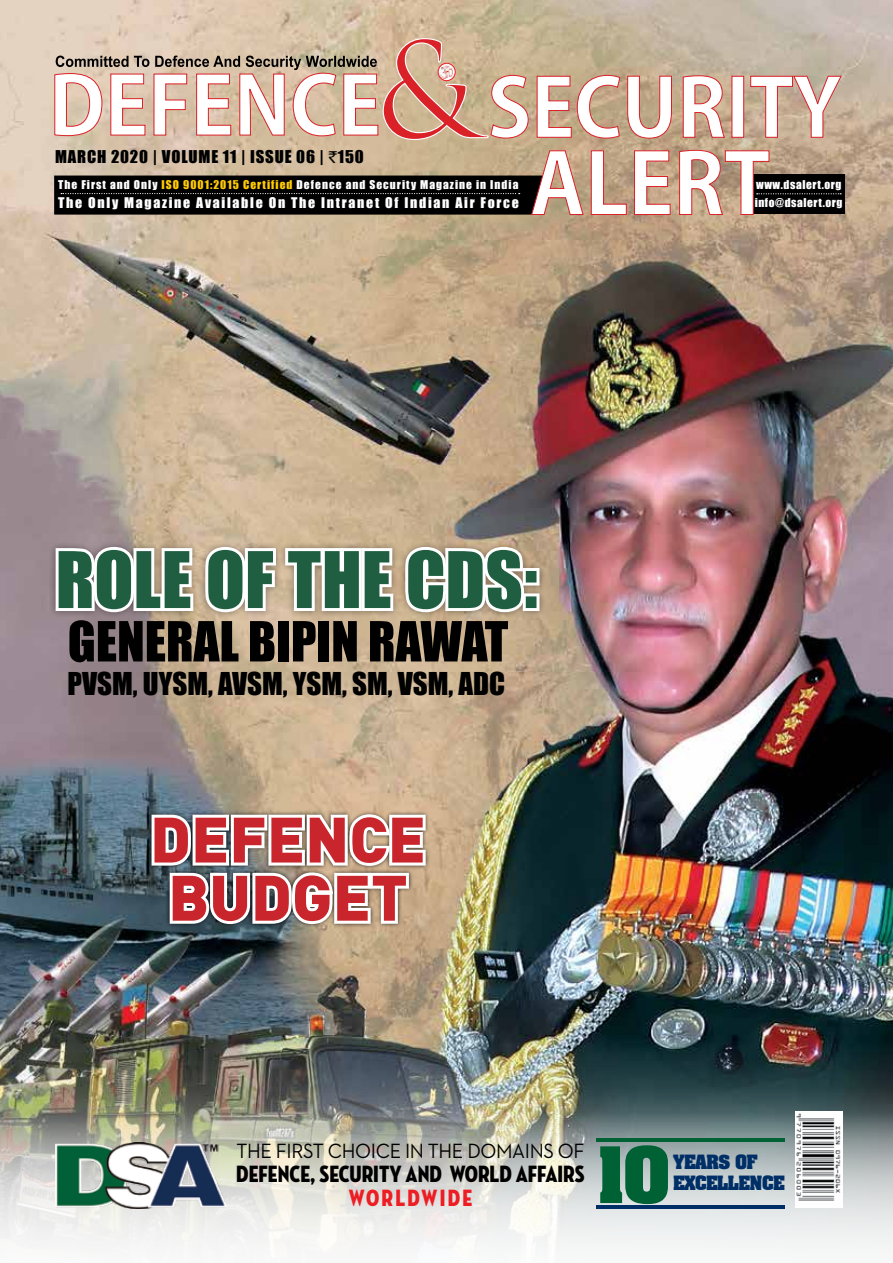
<style>
.page{position:relative;width:893px;height:1263px;background:#fff}
.page>*{position:absolute;margin:0;border:0;box-sizing:border-box;transform-origin:0 0}
.t1{font:72px "Impact";color:#1f5e40}
.t2{font:700 66.6px "Aachen";color:#006135}
.t3{font:900 63px "DIN";color:#c9252c}
.t4{font:51.15px "Impact";color:#000}
.t5{font:28.95px "Impact";color:#000}
.t6{font:24px "Neutraface Condensed Titling";color:#000;scale:.94 1}
.t7{font:24px "Neutraface Condensed Titling";letter-spacing:.1em;color:#ed1d24;scale:.94 1}
.t8{font:21px "Neutraface 2 Text";letter-spacing:-.02em;color:#000;scale:.94 1}
.t9{font:700 16.8px "Aachen";letter-spacing:-.03em;color:#002f67}
.t10{font:16.2px "Impact";letter-spacing:.05em;color:#000}
.t11{font:13.5px "Impact";letter-spacing:.125em;color:#fff}
.t12{font:11.1px "Impact";letter-spacing:.09em;color:#fff}
.t13{font:11.1px/18px "Impact";letter-spacing:.05em;color:#fff}
.s1{font-family:"Rupee Foradian"}
.s2{color:#ffcb05}
</style>
<div class="page">
<img style="left:0;top:0;width:893px;height:1003px">
<img style="left:0;top:1003px;width:893px;height:38px">
<img style="left:0;top:1041px;width:893px;height:207px">
<svg style="left:54px;top:37px;width:788px;height:104px"></svg>
<div style="left:753px;top:175px;width:92px;height:39px;background:#000"></div>
<svg style="left:54px;top:149px;width:787px;height:66px"></svg>
<img style="left:796px;top:1111px;width:46px;height:96px">
<img style="left:55px;top:1142px;width:170px;height:66px">
<hr style="left:596px;top:1205px;width:189px;height:3px;background:#002f67">
<hr style="left:596px;top:1139px;width:189px;height:3px;background:#006135">
<div style="left:49px;top:541px;width:497px;height:78px;background:#000;opacity:.4"></div>
<svg style="left:48px;top:542px;width:494px;height:75px"></svg>
<svg style="left:149px;top:810px;width:280px;height:118px"></svg>
<h3 class="t10" style="left:55px;top:144px;width:310px">March 2020 | VOLUME 11 | ISSUE 06 | <span class="s1">`</span>150</h3>
<p class="t12" style="left:58px;top:176px;width:462px">The First and Only <span class="s2">ISO 9001:2015 Certified</span> Defence and Security Magazine in India</p>
<p class="t11" style="left:58px;top:193px;width:462px">The Only Magazine Available On The Intranet Of Indian Air Force</p>
<p class="t13" style="left:755px;top:175px;width:89px">www.dsalert.org info@dsalert.org</p>
<h1 class="t1" style="left:56px;top:524px;width:34px">Role</h1>
<h1 class="t1" style="left:206px;top:524px;width:334px">of the CDS:</h1>
<h3 class="t4" style="left:68px;top:602px;width:419px">General Bipin Rawat</h3>
<h3 class="t5" style="left:68px;top:661px;width:439px">PVSM, UYSM, AVSM, YSM, SM, VSM, ADC</h3>
<h3 class="t3" style="left:150px;top:797px;width:277px">DEFENCE</h3>
<h3 class="t3" style="left:168px;top:856px;width:241px">BUDGET</h3>
<h3 class="t8" style="left:237px;top:1138px;width:372px">THE FIRST CHOICE IN THE DOMAINS OF</h3>
<h3 class="t6" style="left:236px;top:1160px;width:372px">DEFENCE, SECURITY AND WORLD AFFAIRS</h3>
<h3 class="t7" style="left:349px;top:1184px;width:133px">WORLDWIDE</h3>
<h2 class="t2" style="left:596px;top:1125px;width:74px">10</h2>
<h3 class="t9" style="left:673px;top:1149px;width:86px">YEARS OF</h3>
<h3 class="t9" style="left:673px;top:1170px;width:113px">EXCELLENCE</h3>
</div>
